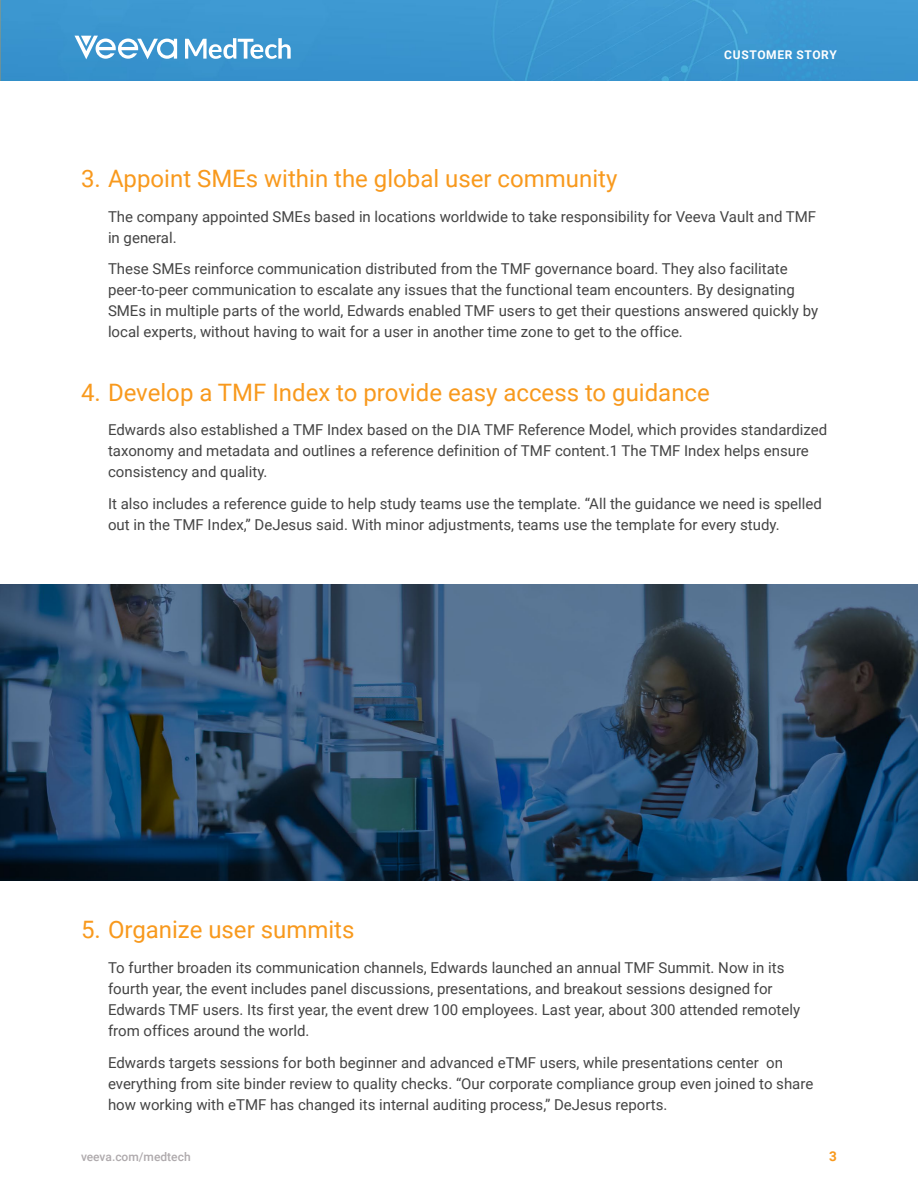
<style>
.page{position:relative;width:918px;height:1188px;background:#fff}
.page>*{position:absolute;margin:0;border:0;box-sizing:border-box;transform-origin:0 0}
.t1{font:24px "Roboto";color:#f8991d}
.t2{font:15px/21px "Roboto";color:#444}
.t3{font:700 13.5px "Roboto";color:#f8991d}
.t4{font:500 12px "Roboto";color:#afaaad}
.t5{font:700 12px "Roboto";letter-spacing:.055em;color:#fff}
</style>
<div class="page">
<div style="left:0;top:0;width:918px;height:81px;background:#3b97d0"></div>
<svg style="left:185px;top:38px;width:106px;height:21px"></svg>
<svg style="left:75px;top:36px;width:102px;height:23px"></svg>
<img style="left:0;top:584px;width:918px;height:297px">
<p class="t5" style="left:724px;top:47px;width:114px">CUSTOMER STORY</p>
<h1 class="t1" style="left:81px;top:162px;width:538px">3. Appoint SMEs within the global user community</h1>
<p class="t2" style="left:108px;top:205px;width:710px">The company appointed SMEs based in locations worldwide to take responsibility for Veeva Vault and TMF in general.</p>
<p class="t2" style="left:108px;top:258px;width:712px">These SMEs reinforce communication distributed from the TMF governance board. They also facilitate peer-to-peer communication to escalate any issues that the functional team encounters. By designating SMEs in multiple parts of the world, Edwards enabled TMF users to get their questions answered quickly by local experts, without having to wait for a user in another time zone to get to the office.</p>
<h1 class="t1" style="left:81px;top:375px;width:630px">4. Develop a TMF Index to provide easy access to guidance</h1>
<p class="t2" style="left:108px;top:419px;width:721px">Edwards also established a TMF Index based on the DIA TMF Reference Model, which provides standardized taxonomy and metadata and outlines a reference definition of TMF content.1 The TMF Index helps ensure consistency and quality.</p>
<p class="t2" style="left:108px;top:493px;width:715px">It also includes a reference guide to help study teams use the template. “All the guidance we need is spelled out in the TMF Index,” DeJesus said. With minor adjustments, teams use the template for every study.</p>
<h1 class="t1" style="left:81px;top:913px;width:275px">5. Organize user summits</h1>
<p class="t2" style="left:108px;top:956px;width:694px">To further broaden its communication channels, Edwards launched an annual TMF Summit. Now in its fourth year, the event includes panel discussions, presentations, and breakout sessions designed for Edwards TMF users. Its first year, the event drew 100 employees. Last year, about 300 attended remotely from offices around the world.</p>
<p class="t2" style="left:108px;top:1051px;width:707px">Edwards targets sessions for both beginner and advanced eTMF users, while presentations center on everything from site binder review to quality checks. “Our corporate compliance group even joined to share how working with eTMF has changed its internal auditing process,” DeJesus reports.</p>
<p class="t4" style="left:81px;top:1148px;width:111px">veeva.com/medtech</p>
<p class="t3" style="left:829px;top:1147px;width:9px">3</p>
</div>
